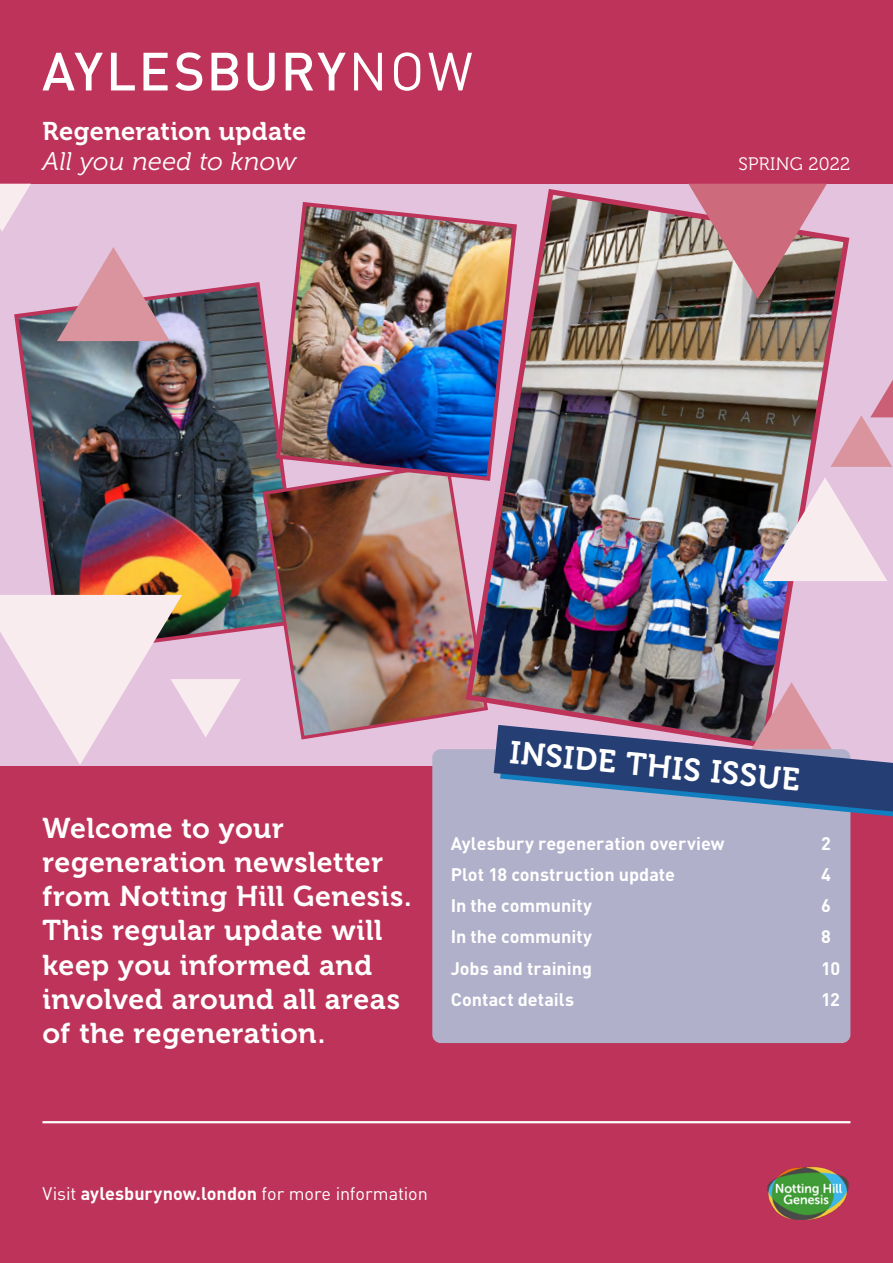
<style>
.page{position:relative;width:893px;height:1263px;background:#be3359}
.page>*{position:absolute;margin:0;border:0;box-sizing:border-box;transform-origin:0 0}
.t1{font:31.65px "Museo 700";color:#fff}
.t2{font:28.5px/34.2px "Museo 700";letter-spacing:.015em;color:#fff}
.t3{font:25.5px "Museo 700";letter-spacing:.015em;color:#fff}
.t4{font:italic 25.5px "Museo 300";letter-spacing:.005em;color:#fff}
.t5{font:700 18px "DIN Pro";color:#fff}
.t6{font:18px "DIN Pro";letter-spacing:-.005em;color:#fff}
.t7{font:18px "Museo 300";letter-spacing:.01em;color:#fff}
.s1{font-weight:700}
</style>
<div class="page">
<div style="left:0;top:185px;width:893px;height:581px;background:#e4c3df"></div>
<img style="left:14px;top:282px;width:260px;height:350px">
<img style="left:260px;top:461px;width:203px;height:279px">
<img style="left:463px;top:189px;width:387px;height:525px">
<img style="left:274px;top:200px;width:245px;height:283px">
<svg style="left:42px;top:52px;width:304px;height:39px"></svg>
<svg style="left:354px;top:52px;width:118px;height:39px"></svg>
<hr style="left:42px;top:1121px;width:808px;height:2px;background:#fff">
<img style="left:767px;top:1166px;width:82px;height:54px">
<svg style="left:763px;top:477px;width:124px;height:104px"></svg>
<svg style="left:830px;top:380px;width:63px;height:87px"></svg>
<svg style="left:0;top:595px;width:241px;height:170px"></svg>
<svg style="left:688px;top:184px;width:139px;height:115px;background:#ad7379"></svg>
<svg style="left:0;top:184px;width:31px;height:47px"></svg>
<svg style="left:57px;top:247px;width:113px;height:94px"></svg>
<div style="left:432px;top:749px;width:418px;height:294px;background:#b1b0ca;border-radius:9px"></div>
<svg style="left:494px;top:682px;width:399px;height:134px"></svg>
<p class="t3" style="left:43px;top:117px;width:265px">Regeneration update</p>
<p class="t4" style="left:43px;top:148px;width:256px">All you need to know</p>
<p class="t7" style="left:739px;top:154px;width:113px">SPRING 2022</p>
<p class="t2" style="left:42px;top:811px;width:371px">Welcome to your regeneration newsletter from Notting Hill Genesis.<br>This regular update will keep you informed and involved around all areas of the regeneration.</p>
<p class="t1" style="left:511px;top:736px;width:293px;rotate:5deg">INSIDE THIS ISSUE</p>
<p class="t5" style="left:451px;top:831px;width:275px">Aylesbury regeneration overview</p>
<p class="t5" style="left:821px;top:831px;width:11px">2</p>
<p class="t5" style="left:451px;top:862px;width:226px">Plot 18 construction update</p>
<p class="t5" style="left:821px;top:862px;width:11px">4</p>
<p class="t5" style="left:451px;top:893px;width:143px">In the community</p>
<p class="t5" style="left:821px;top:893px;width:11px">6</p>
<p class="t5" style="left:451px;top:924px;width:143px">In the community</p>
<p class="t5" style="left:821px;top:924px;width:11px">8</p>
<p class="t5" style="left:451px;top:956px;width:143px">Jobs and training</p>
<p class="t5" style="left:821px;top:956px;width:20px">10</p>
<p class="t5" style="left:451px;top:987px;width:125px">Contact details</p>
<p class="t5" style="left:821px;top:987px;width:20px">12</p>
<p class="t6" style="left:43px;top:1181px;width:387px">Visit <span class="s1">aylesburynow.london</span> for more information</p>
</div>
